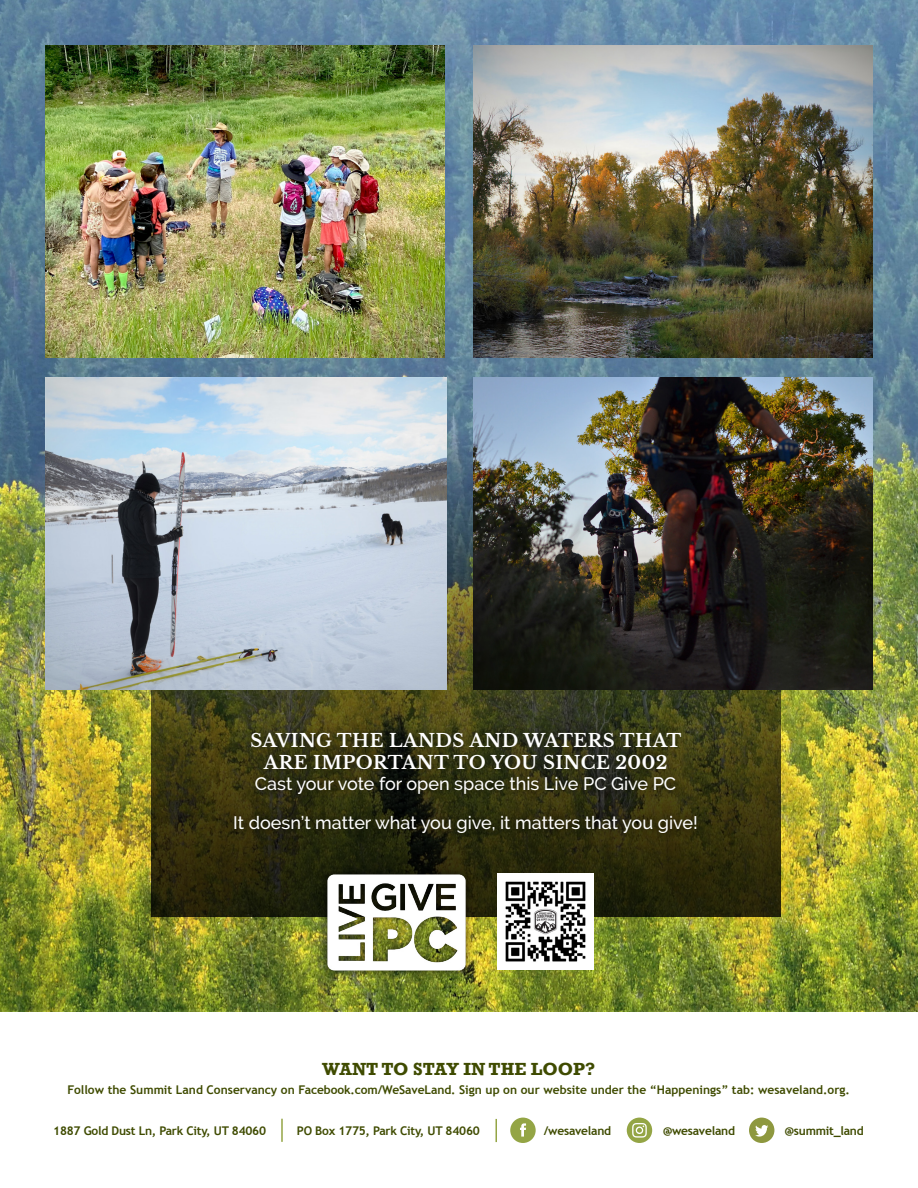
<style>
.page{position:relative;width:918px;height:1188px;background:#fff}
.page>*{position:absolute;margin:0;border:0;box-sizing:border-box;transform-origin:0 0}
.t1{font:500 18px/39px "Raleway";color:#fff;text-align:center}
.t2{font:700 18px/21.6px "Libre Baskerville";letter-spacing:.025em;color:#fff;text-align:center}
.t3{font:700 18px "Rockwell";color:#3f4b00}
.t4{font:700 12px "Trebuchet MS";letter-spacing:-.01em;color:#3f4b00}
</style>
<div class="page">
<img style="left:0;top:0;width:918px;height:1012px">
<svg style="left:151px;top:430px;width:629px;height:487px;background:#373716"></svg>
<img style="left:45px;top:45px;width:400px;height:312px">
<img style="left:474px;top:377px;width:399px;height:312px">
<img style="left:474px;top:45px;width:399px;height:312px">
<img style="left:45px;top:378px;width:402px;height:312px">
<div style="left:510px;top:1118px;width:26px;height:25px;background:#94a545;border-radius:50%"></div>
<svg style="left:520px;top:1123px;width:6px;height:14px"></svg>
<div style="left:749px;top:1118px;width:25px;height:25px;background:#8e983f;border-radius:50%"></div>
<svg style="left:755px;top:1125px;width:13px;height:12px"></svg>
<div style="left:627px;top:1118px;width:25px;height:25px;background:#94a545;border-radius:50%"></div>
<svg style="left:632px;top:1123px;width:15px;height:15px"></svg>
<hr style="left:281px;top:1119px;width:2px;height:23px;background:#94a545">
<hr style="left:495px;top:1119px;width:2px;height:23px;background:#94a545">
<div style="left:318px;top:865px;width:157px;height:115px;background:#000;opacity:.75"></div>
<img style="left:326px;top:874px;width:141px;height:98px">
<img style="left:497px;top:874px;width:96px;height:96px">
<div style="left:225px;top:723px;width:481px;height:118px;background:#000;opacity:.75"></div>
<h1 class="t2" style="left:250px;top:730px;width:432px">SAVING THE LANDS AND WATERS THAT<br>ARE IMPORTANT TO YOU SINCE 2002</h1>
<h1 class="t1" style="left:233px;top:764px;width:466px">Cast your vote for open space this Live PC Give PC<br>It doesn’t matter what you give, it matters that you give!</h1>
<h1 class="t3" style="left:322px;top:1058px;width:275px">WANT TO STAY IN THE LOOP?</h1>
<p class="t4" style="left:68px;top:1083px;width:784px">Follow the Summit Land Conservancy on Facebook.com/WeSaveLand. Sign up on our website under the “Happenings” tab: wesaveland.org.</p>
<p class="t4" style="left:53px;top:1123px;width:214px">1887 Gold Dust Ln, Park City, UT 84060</p>
<p class="t4" style="left:297px;top:1123px;width:184px">PO Box 1775, Park City, UT 84060</p>
<p class="t4" style="left:544px;top:1123px;width:69px">/wesaveland</p>
<p class="t4" style="left:663px;top:1123px;width:73px">@wesaveland</p>
<p class="t4" style="left:785px;top:1123px;width:80px">@summit_land</p>
</div>
